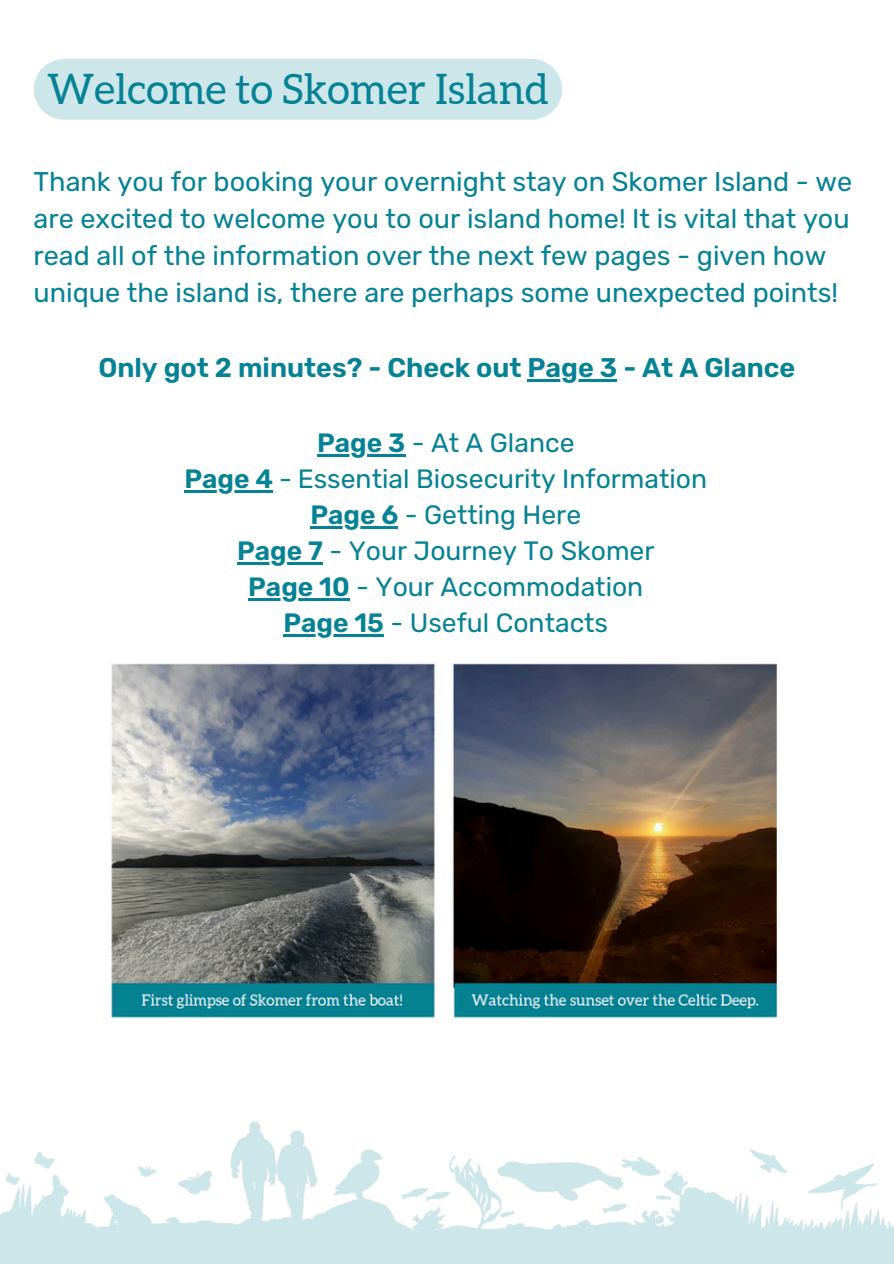
<style>
.page{position:relative;width:894px;height:1264px;background:#fff}
.page>*{position:absolute;margin:0;border:0;box-sizing:border-box;transform-origin:0 0}
.t1{font:42px "Aleo";color:#058295}
.t2{font:27px/37.2px "Rubik";color:#058295}
.t3{font:600 27px "Rubik";color:#058295}
.t4{font:26.55px/36px "Rubik";color:#058295;text-align:center}
.s1{font-weight:600}
</style>
<div class="page">
<img style="left:0;top:1121px;width:893px;height:142px">
<img style="left:111px;top:663px;width:666px;height:355px">
<hr style="left:527px;top:379px;width:90px;height:2px;background:#058295">
<div style="left:34px;top:59px;width:528px;height:61px;background:#cde6e9"></div>
<hr style="left:317px;top:454px;width:88px;height:3px;background:#058295">
<hr style="left:184px;top:490px;width:89px;height:3px;background:#058295">
<hr style="left:310px;top:526px;width:88px;height:3px;background:#058295">
<hr style="left:237px;top:562px;width:86px;height:3px;background:#058295">
<hr style="left:248px;top:598px;width:101px;height:3px;background:#058295">
<hr style="left:283px;top:634px;width:101px;height:3px;background:#058295">
<p class="t1" style="left:47px;top:65px;width:503px">Welcome to Skomer Island</p>
<p class="t2" style="left:34px;top:163px;width:820px">Thank you for booking your overnight stay on Skomer Island - we are excited to welcome you to our island home! It is vital that you read all of the information over the next few pages - given how unique the island is, there are perhaps some unexpected points!</p>
<h2 class="t3" style="left:98px;top:351px;width:698px">Only got 2 minutes? - Check out Page 3 - At A Glance</h2>
<p class="t4" style="left:317px;top:425px;width:259px"><span class="s1">Page 3</span> - At A Glance</p>
<p class="t4" style="left:184px;top:461px;width:524px"><span class="s1">Page 4</span> - Essential Biosecurity Information</p>
<p class="t4" style="left:310px;top:497px;width:272px"><span class="s1">Page 6</span> - Getting Here</p>
<p class="t4" style="left:237px;top:533px;width:419px"><span class="s1">Page 7</span> - Your Journey To Skomer</p>
<p class="t4" style="left:248px;top:569px;width:396px"><span class="s1">Page 10</span> - Your Accommodation<br><span class="s1">Page 15</span> - Useful Contacts</p>
</div>
